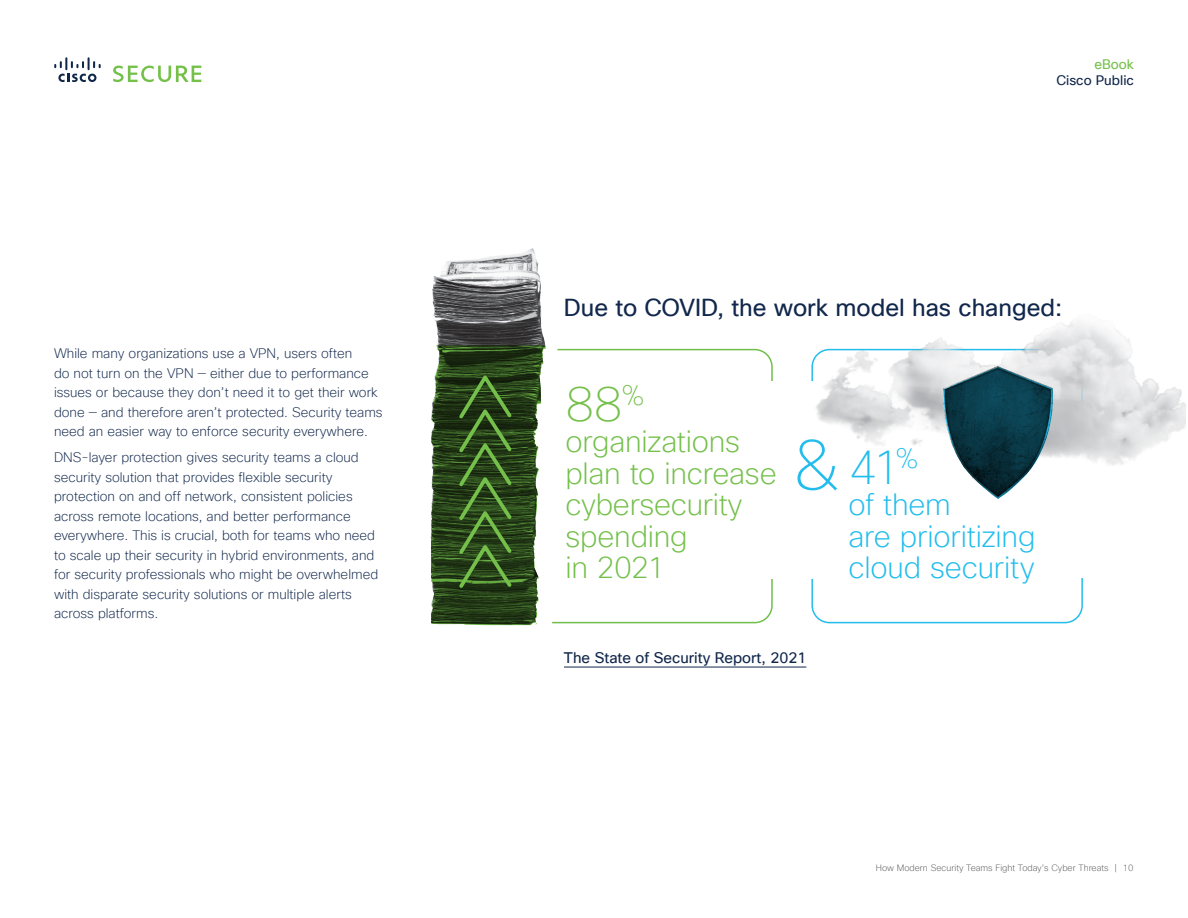
<style>
.page{position:relative;width:1188px;height:918px;background:#fff}
.page>*{position:absolute;margin:0;border:0;box-sizing:border-box;transform-origin:0 0}
.t1{font:100 69.9px "Cisco Sans TT";color:#22bdec}
.t2{font:100 48px "Cisco Sans TT";color:#22bdec}
.t3{font:100 48px "Cisco Sans TT";color:#74c04a}
.t4{font:200 30px/31.5px "Cisco Sans TT";letter-spacing:-.01em;color:#74c04a}
.t5{font:200 30px/31.5px "Cisco Sans TT";letter-spacing:-.005em;color:#22bdec}
.t6{font:24px "Cisco Sans TT";color:#11274b}
.t7{font:15px "Cisco Sans TT";color:#11274b}
.t8{font:200 13.5px/19.5px "Cisco Sans TT";color:#11274b}
.t9{font:13.5px "Cisco Sans TT";color:#11274b}
.t10{font:13.5px "Cisco Sans TT";color:#74c04a}
.t11{font:200 9px "Cisco Sans TT";color:#58595b}
</style>
<div class="page">
<svg style="left:54px;top:57px;width:47px;height:25px"></svg>
<svg style="left:113px;top:66px;width:88px;height:16px"></svg>
<img style="left:432px;top:248px;width:110px;height:81px">
<svg style="left:430px;top:329px;width:128px;height:297px"></svg>
<img style="left:811px;top:322px;width:375px;height:143px">
<img style="left:922px;top:355px;width:153px;height:110px">
<svg style="left:944px;top:367px;width:110px;height:132px"></svg>
<hr style="left:564px;top:667px;width:242px;height:1px;background:#11274b">
<p class="t8" style="left:54px;top:344px;width:330px">While many organizations use a VPN, users often<br>do not turn on the VPN — either due to performance issues or because they don’t need it to get their work done — and therefore aren’t protected. Security teams need an easier way to enforce security everywhere.</p>
<p class="t8" style="left:54px;top:448px;width:326px">DNS-layer protection gives security teams a cloud security solution that provides flexible security protection on and off network, consistent policies across remote locations, and better performance everywhere. This is crucial, both for teams who need to scale up their security in hybrid environments, and for security professionals who might be overwhelmed with disparate security solutions or multiple alerts across platforms.</p>
<p class="t10" style="left:1094px;top:55px;width:41px">eBook</p>
<p class="t9" style="left:1056px;top:72px;width:79px">Cisco Public</p>
<h3 class="t6" style="left:564px;top:292px;width:500px">Due to COVID, the work model has changed:</h3>
<h2 class="t3" style="left:565px;top:373px;width:81px">88<sup>%</sup></h2>
<h3 class="t4" style="left:565px;top:427px;width:213px">organizations plan to increase cybersecurity spending<br>in 2021</h3>
<h1 class="t1" style="left:795px;top:419px;width:44px">&amp;</h1>
<h2 class="t2" style="left:848px;top:436px;width:72px">41<sup>%</sup></h2>
<h3 class="t5" style="left:848px;top:490px;width:188px">of them<br>are prioritizing cloud security</h3>
<p class="t7" style="left:564px;top:648px;width:244px">The State of Security Report, 2021</p>
<p class="t11" style="left:876px;top:862px;width:259px">How Modern Security Teams Fight Today’s Cyber Threats | 10</p>
</div>
